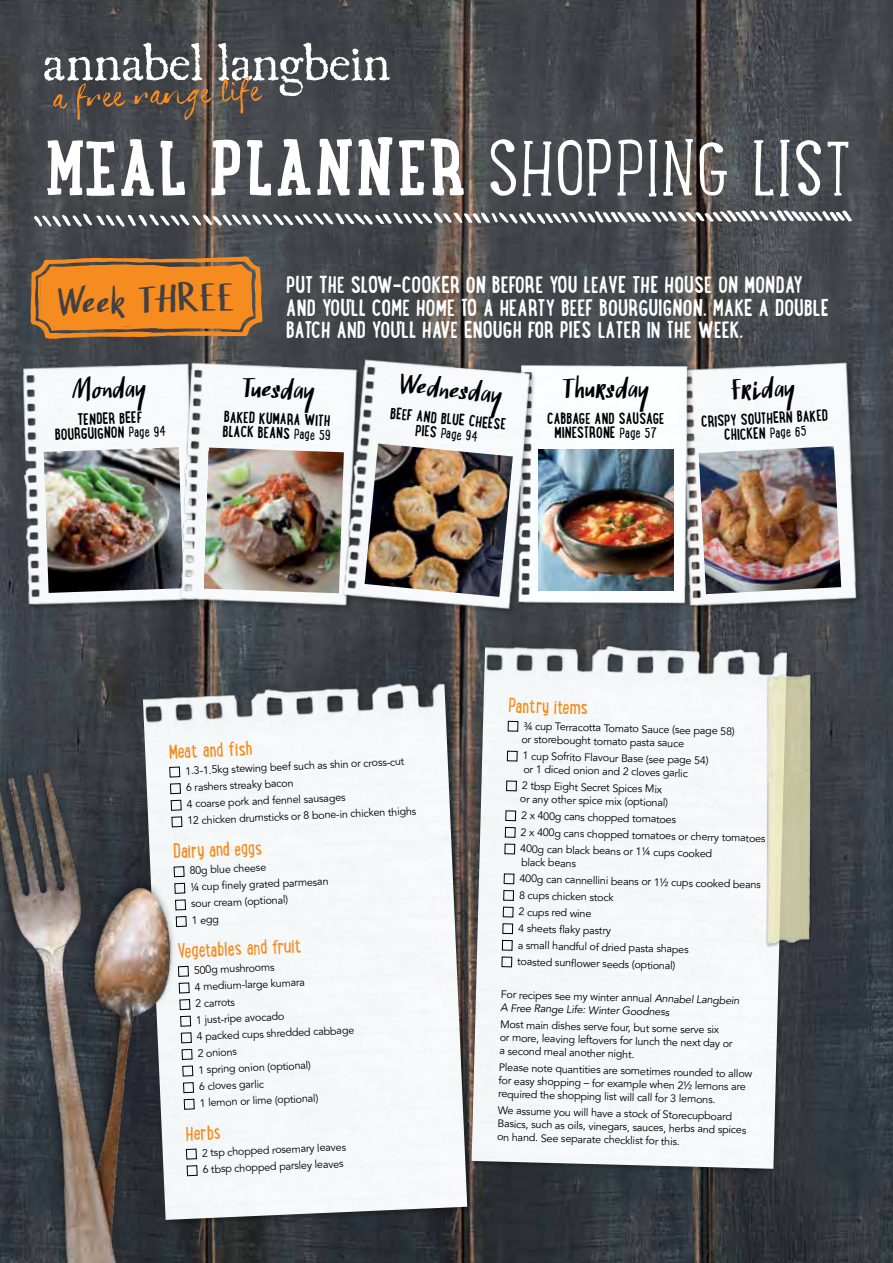
<style>
.page{position:relative;width:893px;height:1263px;background:#fff}
.page>*{position:absolute;margin:0;border:0;box-sizing:border-box;transform-origin:0 0}
.t1{font:300 77.4px "Lunch Box Slab";letter-spacing:.03em;color:#fff}
.t2{font:40.5px "Finlek";color:#414042}
.t3{font:30.15px "Finlek";color:#000}
.t4{font:30px "Finlek";color:#000}
.t5{font:700 21px/22.5px "Lunch Box";color:#fff}
.t6{font:18px "Lunch Box";color:#f68b1f}
.t7{font:700 14.25px/14.2px "Lunch Box";color:#000;text-align:center}
.t8{font:12.9px "Lunch Box";color:#000}
.t9{font:10.8px/16.6px "Avenir";color:#000}
.s1{font-weight:700}
.s2{font-weight:400;font-size:12.9px}
.s3{font-weight:700;font-size:14.25px}
</style>
<div class="page">
<img style="left:0;top:0;width:893px;height:1263px">
<svg style="left:33px;top:210px;width:819px;height:17px"></svg>
<img style="left:142px;top:664px;width:325px;height:556px">
<div style="left:469px;top:644px;width:325px;height:531px;background:#000;opacity:.3"></div>
<img style="left:472px;top:628px;width:315px;height:541px">
<div style="left:508px;top:721px;width:10px;height:10px;border:1px solid #000"></div>
<div style="left:507px;top:751px;width:10px;height:10px;border:1px solid #000"></div>
<div style="left:506px;top:781px;width:11px;height:10px;border:1px solid #000"></div>
<div style="left:505px;top:810px;width:11px;height:11px;border:1px solid #000"></div>
<div style="left:505px;top:827px;width:10px;height:11px;border:1px solid #000"></div>
<div style="left:505px;top:844px;width:10px;height:10px;border:1px solid #000"></div>
<div style="left:504px;top:874px;width:10px;height:10px;border:1px solid #000"></div>
<div style="left:503px;top:890px;width:11px;height:11px;border:1px solid #000"></div>
<div style="left:503px;top:907px;width:10px;height:10px;border:1px solid #000"></div>
<div style="left:502px;top:923px;width:11px;height:11px;border:1px solid #000"></div>
<div style="left:502px;top:940px;width:10px;height:10px;border:1px solid #000"></div>
<div style="left:502px;top:957px;width:10px;height:10px;border:1px solid #000"></div>
<div style="left:765px;top:674px;width:48px;height:273px;background:#000;opacity:.3"></div>
<img style="left:766px;top:675px;width:42px;height:270px">
<img style="left:0;top:737px;width:212px;height:526px">
<svg style="left:44px;top:41px;width:346px;height:80px;background:#626060"></svg>
<img style="left:671px;top:353px;width:194px;height:261px">
<img style="left:537px;top:358px;width:156px;height:252px">
<img style="left:538px;top:450px;width:135px;height:141px">
<img style="left:699px;top:446px;width:142px;height:148px">
<img style="left:13px;top:355px;width:161px;height:258px">
<img style="left:44px;top:447px;width:130px;height:146px">
<img style="left:174px;top:355px;width:162px;height:258px">
<img style="left:204px;top:448px;width:132px;height:145px">
<img style="left:336px;top:351px;width:201px;height:266px">
<img style="left:365px;top:443px;width:148px;height:154px">
<svg style="left:31px;top:256px;width:231px;height:83px;background:#d67f27"></svg>
<h1 class="t1" style="left:45px;top:116px;width:807px"><span class="s1">MEAL PLANNER</span> SHOPPING LIST</h1>
<h2 class="t2" style="left:58px;top:278px;width:177px;rotate:-2deg">Week THREE</h2>
<h3 class="t5" style="left:286px;top:273px;width:545px">PUT THE SLOW-COOKER ON BEFORE YOU LEAVE THE HOUSE ON MONDAY<br>AND YOU'LL COME HOME TO A HEARTY BEEF BOURGUIGNON. MAKE A DOUBLE<br>BATCH AND YOU'LL HAVE ENOUGH FOR PIES LATER IN THE WEEK.</h3>
<h3 class="t3" style="left:71px;top:371px;width:77px;rotate:-2deg">Monday</h3>
<h3 class="t7" style="left:54px;top:412px;width:113px;rotate:-2deg">TENDER BEEF<br>BOURGUIGNON <span class="s2">Page 94</span></h3>
<h3 class="t3" style="left:242px;top:369px;width:75px;rotate:2deg">Tuesday</h3>
<h3 class="t7" style="left:223px;top:409px;width:110px;text-align:left;rotate:2deg">BAKED KUMARA WITH<br>BLACK BEANS <span class="s2">Page 59</span></h3>
<h3 class="t3" style="left:402px;top:365px;width:105px;rotate:6deg">Wednesday</h3>
<h3 class="t7" style="left:391px;top:405px;width:117px;rotate:6deg">BEEF AND BLUE CHEESE</h3>
<p class="t8" style="left:417px;top:419px;width:64px;rotate:6deg"><span class="s3">PIES</span> Page 94</p>
<h3 class="t3" style="left:562px;top:370px;width:89px">Thursday</h3>
<h3 class="t7" style="left:547px;top:411px;width:119px">CABBAGE AND SAUSAGE<br>MINESTRONE <span class="s2">Page 57</span></h3>
<h3 class="t4" style="left:730px;top:372px;width:66px;rotate:-3deg">Friday</h3>
<h3 class="t7" style="left:701px;top:414px;width:129px;rotate:-3deg">CRISPY SOUTHERN BAKED<br>CHICKEN <span class="s2">Page 65</span></h3>
<h3 class="t6" style="left:168px;top:736px;width:85px;rotate:-2deg">Meat and fish</h3>
<p class="t9" style="left:184px;top:764px;width:231px;rotate:-3deg">1.3-1.5kg stewing beef such as shin or cross-cut<br>6 rashers streaky bacon<br>4 coarse pork and fennel sausages<br>12 chicken drumsticks or 8 bone-in chicken thighs</p>
<h3 class="t6" style="left:173px;top:836px;width:91px;rotate:-2deg">Dairy and eggs</h3>
<p class="t9" style="left:189px;top:863px;width:140px;rotate:-3deg">80g blue cheese<br>¼ cup fi nely grated parmesan sour cream (optional)<br>1 egg</p>
<h3 class="t6" style="left:177px;top:935px;width:126px;rotate:-2deg">Vegetables and fruit</h3>
<p class="t9" style="left:192px;top:962px;width:160px;rotate:-3deg">500g mushrooms<br>4 medium-large kumara<br>2 carrots<br>1 just-ripe avocado<br>4 packed cups shredded cabbage<br>2 onions<br>1 spring onion (optional)<br>6 cloves garlic<br>1 lemon or lime (optional)</p>
<h3 class="t6" style="left:185px;top:1118px;width:37px;rotate:-2deg">Herbs</h3>
<p class="t9" style="left:201px;top:1145px;width:146px;rotate:-3deg">2 tsp chopped rosemary leaves<br>6 tbsp chopped parsley leaves</p>
<h3 class="t6" style="left:509px;top:690px;width:81px;rotate:1deg">Pantry items</h3>
<p class="t9" style="left:522px;top:720px;width:215px;line-height:12.9px;rotate:1deg">¾ cup Terracotta Tomato Sauce (see page 58) or storebought tomato pasta sauce</p>
<p class="t9" style="left:523px;top:750px;width:187px;line-height:13.2px;rotate:1deg">1 cup Sofrito Flavour Base (see page 54) or 1 diced onion and 2 cloves garlic</p>
<p class="t9" style="left:520px;top:780px;width:150px;line-height:13.2px;rotate:1deg">2 tbsp Eight Secret Spices Mix or any other spice mix (optional)</p>
<p class="t9" style="left:521px;top:808px;width:247px;rotate:1deg">2 x 400g cans chopped tomatoes<br>2 x 400g cans chopped tomatoes or cherry tomatoes<br>400g can black beans or 1¼ cups cooked</p>
<p class="t9" style="left:520px;top:853px;width:243px;line-height:17.4px;rotate:1deg">black beans<br>400g can cannellini beans or 1½ cups cooked beans</p>
<p class="t9" style="left:519px;top:887px;width:173px;rotate:1deg">8 cups chicken stock<br>2 cups red wine<br>4 sheets fl aky pastry<br>a small handful of dried pasta shapes toasted sunfl ower seeds (optional)</p>
<p class="t9" style="left:501px;top:989px;width:240px;line-height:12.9px;rotate:1deg">For recipes see my winter annual Annabel Langbein<br>A Free Range Life: Winter Goodness</p>
<p class="t9" style="left:500px;top:1019px;width:235px;line-height:13px;rotate:1deg">Most main dishes serve four, but some serve six<br>or more, leaving leftovers for lunch the next day or a second meal another night.</p>
<p class="t9" style="left:499px;top:1062px;width:255px;line-height:13.2px;rotate:1deg">Please note quantities are sometimes rounded to allow for easy shopping – for example when 2½ lemons are required the shopping list will call for 3 lemons.</p>
<p class="t9" style="left:498px;top:1105px;width:251px;line-height:13px;rotate:1deg">We assume you will have a stock of Storecupboard<br>Basics, such as oils, vinegars, sauces, herbs and spices on hand. See separate checklist for this.</p>
</div>
